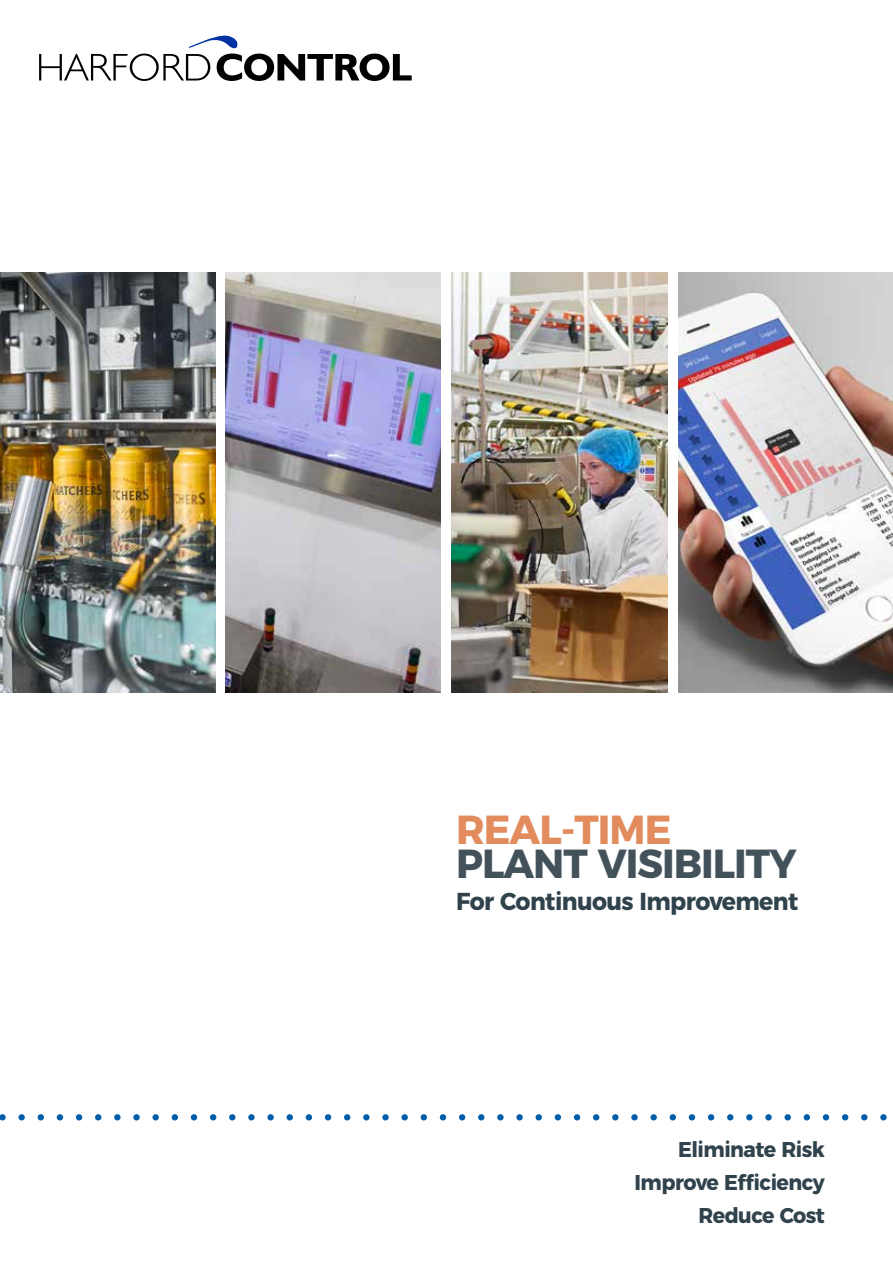
<style>
.page{position:relative;width:893px;height:1263px;background:#fff}
.page>*{position:absolute;margin:0;border:0;box-sizing:border-box;transform-origin:0 0}
.t1{font:700 40.5px "Montserrat";letter-spacing:-.025em;color:#43525a}
.t2{font:700 40.5px "Montserrat";letter-spacing:-.025em;color:#e28c5e}
.t3{font:700 24.45px "Montserrat";letter-spacing:-.025em;color:#30424c;scale:.96 1}
.t4{font:700 21.45px/33px "Montserrat";letter-spacing:-.025em;color:#30424c;text-align:right;scale:.96 1}
</style>
<div class="page">
<img style="left:0;top:272px;width:215px;height:420px">
<svg style="left:0;top:1114px;width:883px;height:6px"></svg>
<svg style="left:39px;top:54px;width:171px;height:27px"></svg>
<svg style="left:217px;top:54px;width:195px;height:27px"></svg>
<svg style="left:189px;top:35px;width:49px;height:13px"></svg>
<img style="left:678px;top:272px;width:215px;height:420px">
<img style="left:452px;top:272px;width:215px;height:420px">
<img style="left:225px;top:272px;width:216px;height:420px">
<h1 class="t2" style="left:456px;top:797px;width:217px">REAL-TIME</h1>
<h1 class="t1" style="left:456px;top:830px;width:342px">PLANT VISIBILITY</h1>
<p class="t3" style="left:456px;top:882px;width:358px">For Continuous Improvement</p>
<p class="t4" style="left:635px;top:1131px;width:200px">Eliminate Risk<br>Improve Efficiency<br>Reduce Cost</p>
</div>
